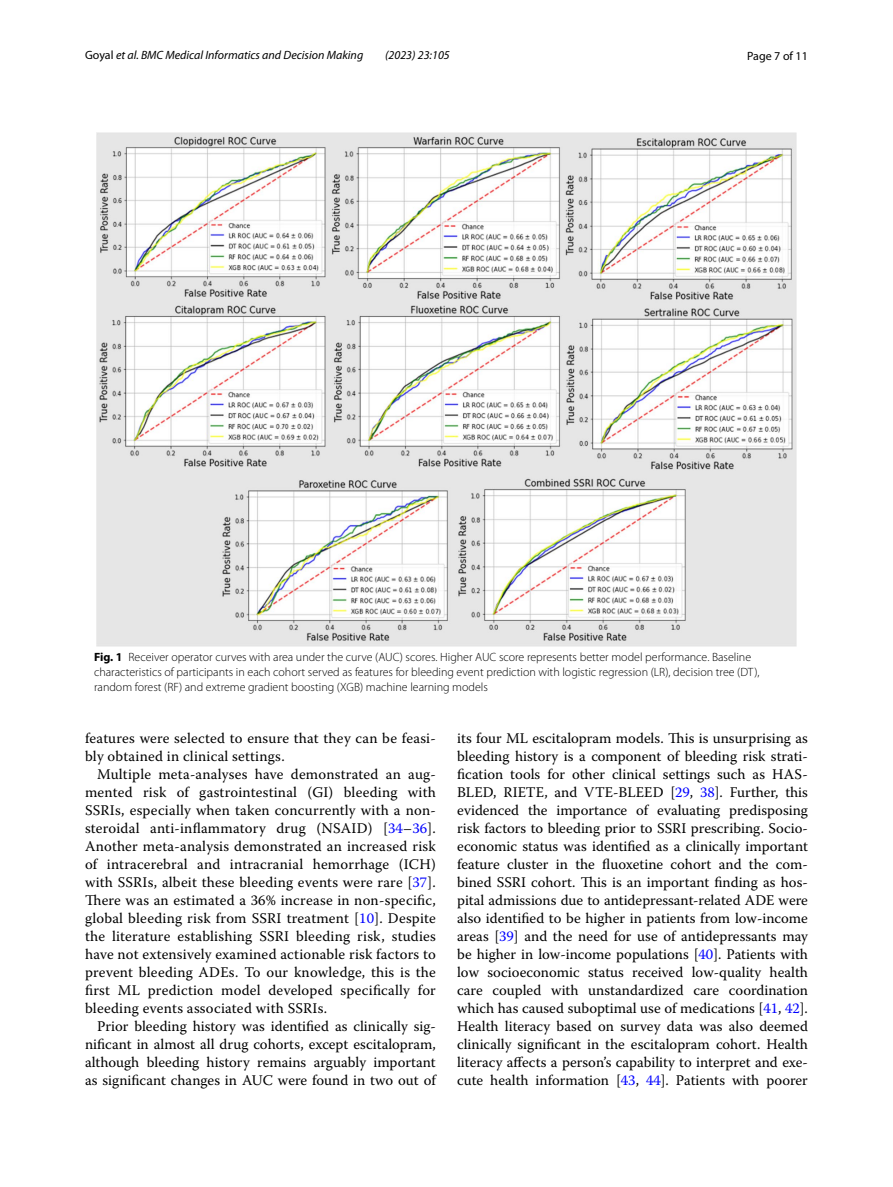
<style>
.page{position:relative;width:893px;height:1187px;background:#fff}
.page>*{position:absolute;margin:0;border:0;box-sizing:border-box;transform-origin:0 0}
.t1{font:14.7px/18px "Warnock Pro";letter-spacing:.01em;color:#000;text-align:justify}
.t2{font:300 12px/15px "Myriad Pro";color:#000}
.t3{font:italic 12px "Myriad Pro";color:#000}
.t4{font:12px "Myriad Pro";color:#000}
.s1{font-style:normal}
.s2{font-weight:700}
.s3{color:#00f}
</style>
<div class="page">
<img style="left:96px;top:133px;width:701px;height:513px">
<p class="t3" style="left:85px;top:48px;width:280px"><span class="s1">Goyal</span> et al. BMC Medical Informatics and Decision Making</p>
<p class="t3" style="left:385px;top:48px;width:66px">(2023) 23:105</p>
<p class="t4" style="left:747px;top:48px;width:62px">Page 7 of 11</p>
<p class="t2" style="left:94px;top:650px;width:667px"><span class="s2">Fig. 1</span> Receiver operator curves with area under the curve (AUC) scores. Higher AUC score represents better model performance. Baseline characteristics of participants in each cohort served as features for bleeding event prediction with logistic regression (LR), decision tree (DT), random forest (RF) and extreme gradient boosting (XGB) machine learning models</p>
<p class="t1" style="left:85px;top:728px;width:352px">features were selected to ensure that they can be feasi&shy;bly obtained in clinical settings.</p>
<p class="t1" style="left:85px;top:764px;width:352px;text-indent:12px">Multiple meta-analyses have demonstrated an aug&shy;mented risk of gastrointestinal (GI) bleeding with SSRIs, especially when taken concurrently with a non&shy;steroidal anti-inflammatory drug (NSAID) [<span class="s3">34</span>–<span class="s3">36</span>].<br>Another meta-analysis demonstrated an increased risk of intracerebral and intracranial hemorrhage (ICH) with SSRIs, albeit these bleeding events were rare [<span class="s3">37</span>].<br>There was an estimated a 36% increase in non-specific, global bleeding risk from SSRI treatment [<span class="s3">10</span>]. Despite the literature establishing SSRI bleeding risk, studies have not extensively examined actionable risk factors to prevent bleeding ADEs. To our knowledge, this is the first ML prediction model developed specifically for bleeding events associated with SSRIs.</p>
<p class="t1" style="left:85px;top:1016px;width:352px;text-indent:12px">Prior bleeding history was identified as clinically sig&shy;nificant in almost all drug cohorts, except escitalopram, although bleeding history remains arguably important as significant changes in AUC were found in two out of</p>
<p class="t1" style="left:457px;top:728px;width:352px">its four ML escitalopram models. This is unsurprising as bleeding history is a component of bleeding risk strati&shy;fication tools for other clinical settings such as HAS-BLED, RIETE, and VTE-BLEED [<span class="s3">29</span>, <span class="s3">38</span>]. Further, this evidenced the importance of evaluating predisposing risk factors to bleeding prior to SSRI prescribing. Socio&shy;economic status was identified as a clinically important feature cluster in the fluoxetine cohort and the com&shy;bined SSRI cohort. This is an important finding as hos&shy;pital admissions due to antidepressant-related ADE were also identified to be higher in patients from low-income areas [<span class="s3">39</span>] and the need for use of antidepressants may be higher in low-income populations [<span class="s3">40</span>]. Patients with low socioeconomic status received low-quality health care coupled with unstandardized care coordination which has caused suboptimal use of medications [<span class="s3">41</span>, <span class="s3">42</span>].<br>Health literacy based on survey data was also deemed clinically significant in the escitalopram cohort. Health literacy affects a person’s capability to interpret and exe&shy;cute health information [<span class="s3">43</span>, <span class="s3">44</span>]. Patients with poorer</p>
</div>
